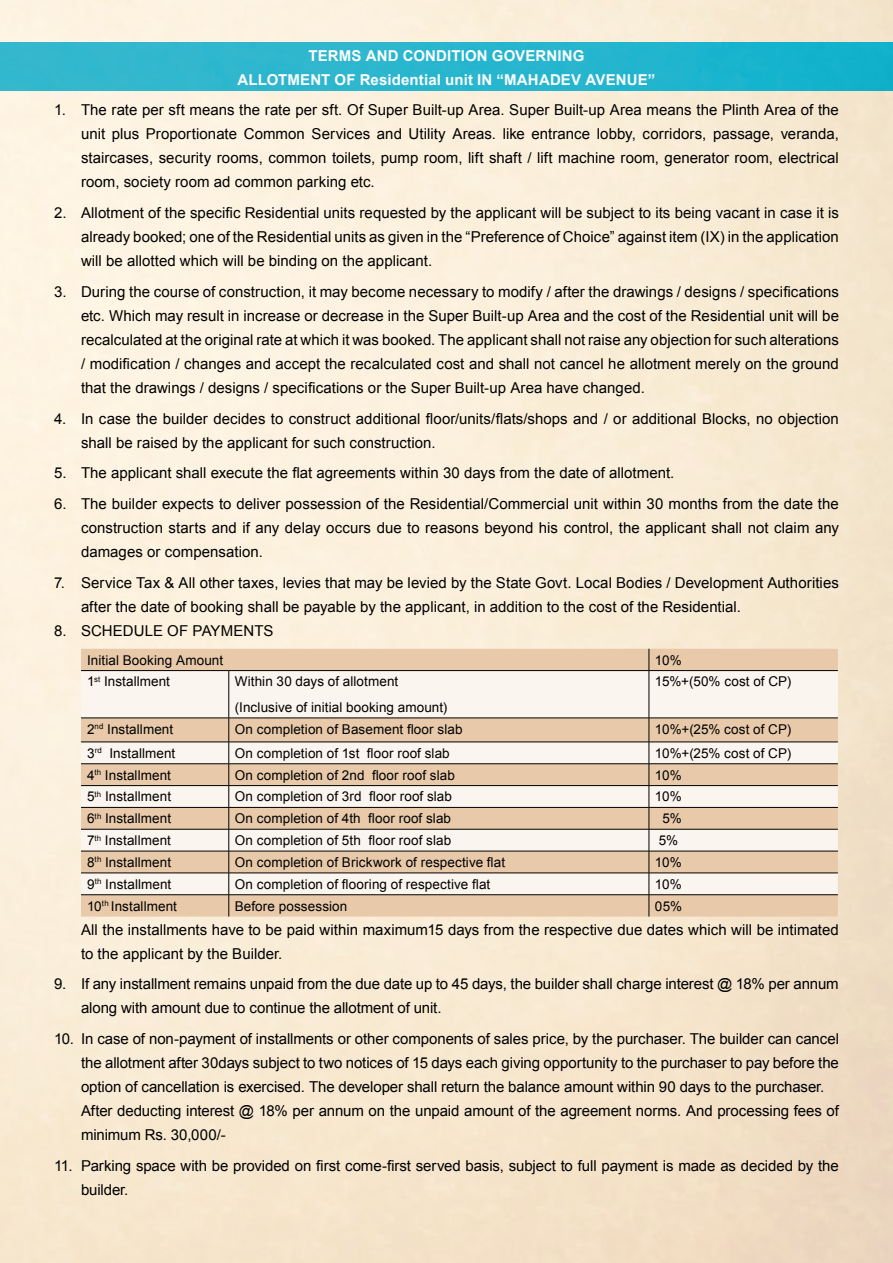
<style>
.page{position:relative;width:893px;height:1263px;background:#fff}
.page>*{position:absolute;margin:0;border:0;box-sizing:border-box;transform-origin:0 0}
.t1{font:15px/24px "Arial";color:#000}
.t2{font:700 15px/24px "Arial";letter-spacing:.01em;color:#fff;text-align:center}
.t3{font:13.5px/25.5px "Arial";letter-spacing:.005em;color:#000}
</style>
<div class="page">
<img style="left:0;top:0;width:893px;height:1263px">
<div style="left:81px;top:649px;width:757px;height:267px;background:#e8caaa"></div>
<svg style="left:81px;top:671px;width:757px;height:223px;fill:#fbf5ef"></svg>
<svg style="left:649px;top:649px;width:1px;height:21px"></svg>
<hr style="left:81px;top:670px;width:148px;height:1px;background:#000">
<hr style="left:229px;top:670px;width:420px;height:1px;background:#000">
<hr style="left:229px;top:671px;width:1px;height:47px;background:#000">
<hr style="left:649px;top:670px;width:189px;height:1px;background:#000">
<hr style="left:649px;top:671px;width:1px;height:47px;background:#000">
<hr style="left:81px;top:718px;width:148px;height:1px;background:#000">
<hr style="left:229px;top:718px;width:420px;height:1px;background:#000">
<hr style="left:649px;top:718px;width:189px;height:1px;background:#000">
<hr style="left:81px;top:742px;width:148px;height:1px;background:#000">
<hr style="left:229px;top:742px;width:420px;height:1px;background:#000">
<hr style="left:649px;top:742px;width:189px;height:1px;background:#000">
<hr style="left:81px;top:763px;width:148px;height:1px;background:#000">
<hr style="left:229px;top:763px;width:420px;height:1px;background:#000">
<hr style="left:649px;top:763px;width:189px;height:1px;background:#000">
<hr style="left:81px;top:785px;width:148px;height:1px;background:#000">
<hr style="left:229px;top:785px;width:420px;height:1px;background:#000">
<hr style="left:649px;top:785px;width:189px;height:1px;background:#000">
<hr style="left:81px;top:807px;width:148px;height:1px;background:#000">
<hr style="left:229px;top:807px;width:420px;height:1px;background:#000">
<hr style="left:649px;top:807px;width:189px;height:1px;background:#000">
<hr style="left:81px;top:829px;width:148px;height:1px;background:#000">
<hr style="left:229px;top:829px;width:420px;height:1px;background:#000">
<hr style="left:649px;top:829px;width:189px;height:1px;background:#000">
<hr style="left:81px;top:851px;width:148px;height:1px;background:#000">
<hr style="left:229px;top:851px;width:420px;height:1px;background:#000">
<hr style="left:649px;top:851px;width:189px;height:1px;background:#000">
<hr style="left:81px;top:873px;width:148px;height:1px;background:#000">
<hr style="left:229px;top:873px;width:420px;height:1px;background:#000">
<hr style="left:649px;top:873px;width:189px;height:1px;background:#000">
<hr style="left:81px;top:894px;width:148px;height:1px;background:#000">
<hr style="left:229px;top:894px;width:420px;height:1px;background:#000">
<svg style="left:229px;top:718px;width:1px;height:198px"></svg>
<hr style="left:649px;top:894px;width:189px;height:1px;background:#000">
<svg style="left:649px;top:718px;width:1px;height:198px"></svg>
<svg style="left:0;top:43px;width:893px;height:48px;background:#26b5cd"></svg>
<p class="t2" style="left:238px;top:44px;width:419px">TERMS AND CONDITION GOVERNING<br>ALLOTMENT OF Residential unit IN “MAHADEV AVENUE”</p>
<p class="t1" style="left:81px;top:98px;width:759px;text-align:justify;text-indent:-27px">1. The rate per sft means the rate per sft. Of Super Built-up Area. Super Built-up Area means the Plinth Area of the unit plus Proportionate Common Services and Utility Areas. like entrance lobby, corridors, passage, veranda, staircases, security rooms, common toilets, pump room, lift shaft / lift machine room, generator room, electrical room, society room ad common parking etc.</p>
<p class="t1" style="left:81px;top:201px;width:759px;text-align:justify;text-indent:-27px">2. Allotment of the specific Residential units requested by the applicant will be subject to its being vacant in case it is already booked; one of the Residential units as given in the “Preference of Choice” against item (IX) in the application will be allotted which will be binding on the applicant.</p>
<p class="t1" style="left:81px;top:280px;width:760px;text-align:justify;text-indent:-27px">3. During the course of construction, it may become necessary to modify / after the drawings / designs / specifications etc. Which may result in increase or decrease in the Super Built-up Area and the cost of the Residential unit will be recalculated at the original rate at which it was booked. The applicant shall not raise any objection for such alterations / modification / changes and accept the recalculated cost and shall not cancel he allotment merely on the ground that the drawings / designs / specifications or the Super Built-up Area have changed.</p>
<p class="t1" style="left:81px;top:407px;width:759px;text-indent:-27px">4. In case the builder decides to construct additional floor/units/flats/shops and / or additional Blocks, no objection shall be raised by the applicant for such construction.</p>
<p class="t1" style="left:54px;top:461px;width:622px">5. The applicant shall execute the flat agreements within 30 days from the date of allotment.</p>
<p class="t1" style="left:81px;top:492px;width:759px;text-align:justify;text-indent:-27px">6. The builder expects to deliver possession of the Residential/Commercial unit within 30 months from the date the construction starts and if any delay occurs due to reasons beyond his control, the applicant shall not claim any damages or compensation.</p>
<p class="t1" style="left:81px;top:571px;width:759px;text-indent:-27px">7. Service Tax &amp; All other taxes, levies that may be levied by the State Govt. Local Bodies / Development Authorities after the date of booking shall be payable by the applicant, in addition to the cost of the Residential.</p>
<p class="t1" style="left:54px;top:619px;width:221px">8. SCHEDULE OF PAYMENTS</p>
<p class="t3" style="left:87px;top:647px;width:138px">Initial Booking Amount</p>
<p class="t3" style="left:655px;top:647px;width:28px">10%</p>
<p class="t3" style="left:87px;top:669px;width:85px">1<sup>st</sup> Installment</p>
<p class="t3" style="left:235px;top:669px;width:214px">Within 30 days of allotment (Inclusive of initial booking amount)</p>
<p class="t3" style="left:655px;top:669px;width:138px">15%+(50% cost of CP)</p>
<p class="t3" style="left:87px;top:716px;width:88px">2<sup>nd</sup> Installment</p>
<p class="t3" style="left:235px;top:716px;width:229px">On completion of Basement floor slab</p>
<p class="t3" style="left:655px;top:716px;width:138px">10%+(25% cost of CP)</p>
<p class="t3" style="left:87px;top:740px;width:90px">3<sup>rd</sup> Installment</p>
<p class="t3" style="left:235px;top:740px;width:216px">On completion of 1st floor roof slab</p>
<p class="t3" style="left:655px;top:740px;width:138px">10%+(25% cost of CP)</p>
<p class="t3" style="left:87px;top:762px;width:85px">4<sup>th</sup> Installment</p>
<p class="t3" style="left:235px;top:762px;width:222px">On completion of 2nd floor roof slab</p>
<p class="t3" style="left:655px;top:762px;width:28px">10%</p>
<p class="t3" style="left:87px;top:784px;width:86px">5<sup>th</sup> Installment</p>
<p class="t3" style="left:235px;top:784px;width:219px">On completion of 3rd floor roof slab</p>
<p class="t3" style="left:655px;top:784px;width:28px">10%</p>
<p class="t3" style="left:87px;top:806px;width:86px">6<sup>th</sup> Installment</p>
<p class="t3" style="left:235px;top:806px;width:218px">On completion of 4th floor roof slab</p>
<p class="t3" style="left:662px;top:806px;width:21px">5%</p>
<p class="t3" style="left:87px;top:828px;width:85px">7<sup>th</sup> Installment</p>
<p class="t3" style="left:235px;top:828px;width:218px">On completion of 5th floor roof slab</p>
<p class="t3" style="left:659px;top:828px;width:21px">5%</p>
<p class="t3" style="left:87px;top:849px;width:86px">8<sup>th</sup> Installment</p>
<p class="t3" style="left:235px;top:849px;width:272px">On completion of Brickwork of respective flat</p>
<p class="t3" style="left:655px;top:849px;width:28px">10%</p>
<p class="t3" style="left:87px;top:871px;width:86px">9<sup>th</sup> Installment</p>
<p class="t3" style="left:235px;top:871px;width:257px">On completion of flooring of respective flat</p>
<p class="t3" style="left:655px;top:871px;width:28px">10%</p>
<p class="t3" style="left:87px;top:893px;width:91px">10<sup>th</sup> Installment</p>
<p class="t3" style="left:235px;top:893px;width:114px">Before possession</p>
<p class="t3" style="left:655px;top:893px;width:29px">05%</p>
<p class="t1" style="left:81px;top:917px;width:759px">All the installments have to be paid within maximum15 days from the respective due dates which will be intimated to the applicant by the Builder.</p>
<p class="t1" style="left:81px;top:972px;width:759px;text-indent:-27px">9. If any installment remains unpaid from the due date up to 45 days, the builder shall charge interest @ 18% per annum along with amount due to continue the allotment of unit.</p>
<p class="t1" style="left:81px;top:1027px;width:759px;text-indent:-27px">10. In case of non-payment of installments or other components of sales price, by the purchaser. The builder can cancel the allotment after 30days subject to two notices of 15 days each giving opportunity to the purchaser to pay before the option of cancellation is exercised. The developer shall return the balance amount within 90 days to the purchaser.<br>After deducting interest @ 18% per annum on the unpaid amount of the agreement norms. And processing fees of minimum Rs. 30,000/-</p>
<p class="t1" style="left:81px;top:1154px;width:759px;text-indent:-27px">11. Parking space with be provided on first come-first served basis, subject to full payment is made as decided by the builder.</p>
</div>
